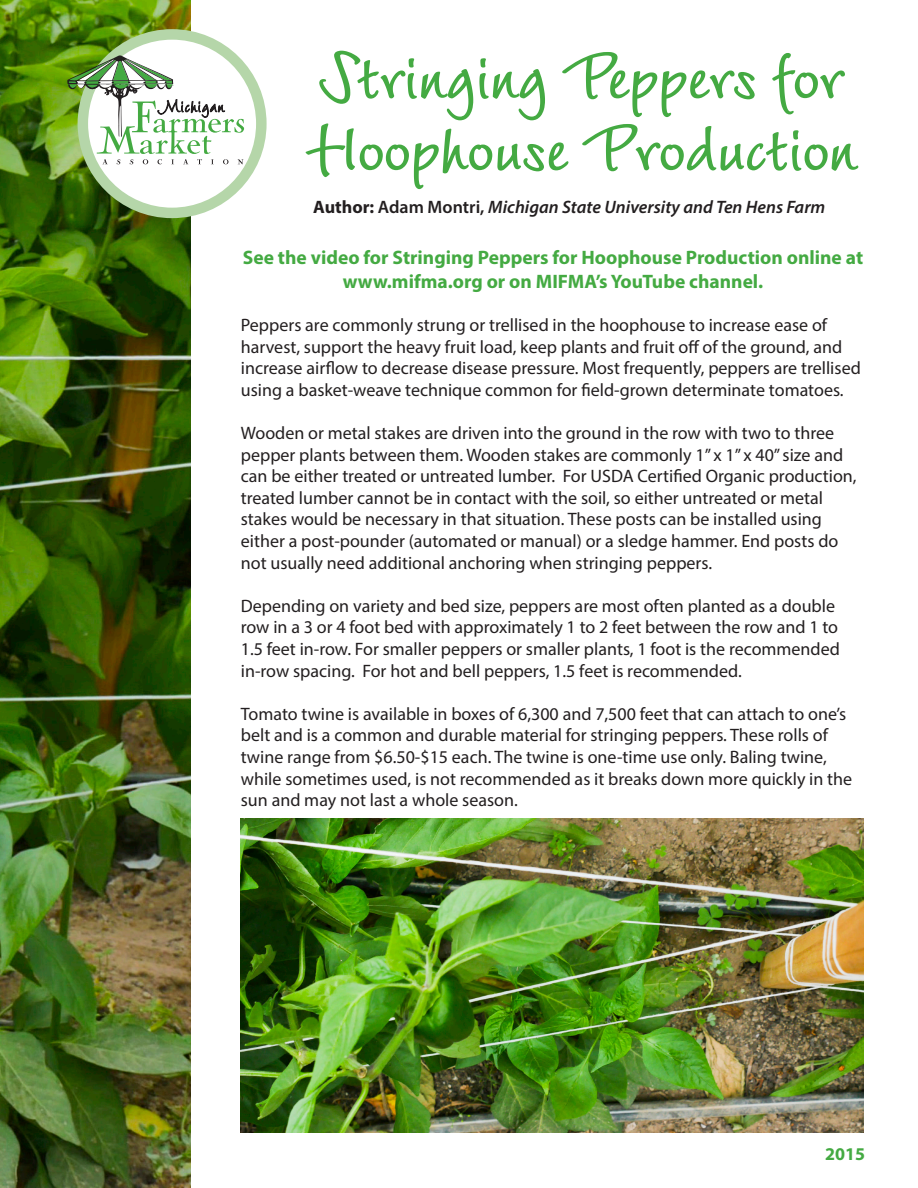
<style>
.page{position:relative;width:918px;height:1188px;background:#fff}
.page>*{position:absolute;margin:0;border:0;box-sizing:border-box;transform-origin:0 0}
.t1{font:700 81px/72px "LT Wiesbaden Swing";letter-spacing:-.01em;color:#44aa42}
.t2{font:700 19.5px/23.4px "Myriad Pro";color:#44aa42;text-align:center}
.t3{font:18px/21.6px "Myriad Pro";color:#231f20}
.t4{font:italic 600 18px "Myriad Pro";color:#231f20}
.t5{font:700 18px "Myriad Pro";color:#44aa42}
.s1{font-weight:700;font-style:normal}
.s2{font-style:normal}
</style>
<div class="page">
<img style="left:0;top:0;width:190px;height:1188px">
<svg style="left:83px;top:34px;width:178px;height:179px"></svg>
<div style="left:78px;top:29px;width:189px;height:189px;border:10px solid #b5d6a9;border-radius:50%"></div>
<svg style="left:68px;top:55px;width:176px;height:109px"></svg>
<img style="left:241px;top:819px;width:623px;height:314px">
<p class="t1" style="left:305px;top:37px;width:554px">Stringing Peppers for<br>Hoophouse Production</p>
<p class="t4" style="left:313px;top:196px;width:514px"><span class="s1">Author:</span> <span class="s2">Adam Montri,</span> Michigan State University and Ten Hens Farm</p>
<p class="t2" style="left:243px;top:245px;width:622px">See the video for Stringing Peppers for Hoophouse Production online at www.mifma.org or on MIFMA’s YouTube channel.</p>
<p class="t3" style="left:241px;top:314px;width:622px">Peppers are commonly strung or trellised in the hoophouse to increase ease of harvest, support the heavy fruit load, keep plants and fruit off of the ground, and increase airflow to decrease disease pressure. Most frequently, peppers are trellised using a basket-weave technique common for field-grown determinate tomatoes.</p>
<p class="t3" style="left:241px;top:422px;width:617px">Wooden or metal stakes are driven into the ground in the row with two to three pepper plants between them. Wooden stakes are commonly 1” x 1” x 40” size and can be either treated or untreated lumber. For USDA Certified Organic production, treated lumber cannot be in contact with the soil, so either untreated or metal stakes would be necessary in that situation. These posts can be installed using either a post-pounder (automated or manual) or a sledge hammer. End posts do not usually need additional anchoring when stringing peppers.</p>
<p class="t3" style="left:241px;top:595px;width:601px">Depending on variety and bed size, peppers are most often planted as a double row in a 3 or 4 foot bed with approximately 1 to 2 feet between the row and 1 to 1.5 feet in-row. For smaller peppers or smaller plants, 1 foot is the recommended in-row spacing. For hot and bell peppers, 1.5 feet is recommended.</p>
<p class="t3" style="left:241px;top:703px;width:613px">Tomato twine is available in boxes of 6,300 and 7,500 feet that can attach to one’s belt and is a common and durable material for stringing peppers. These rolls of twine range from $6.50-$15 each. The twine is one-time use only. Baling twine, while sometimes used, is not recommended as it breaks down more quickly in the sun and may not last a whole season.</p>
<p class="t5" style="left:825px;top:1143px;width:41px">2015</p>
</div>
